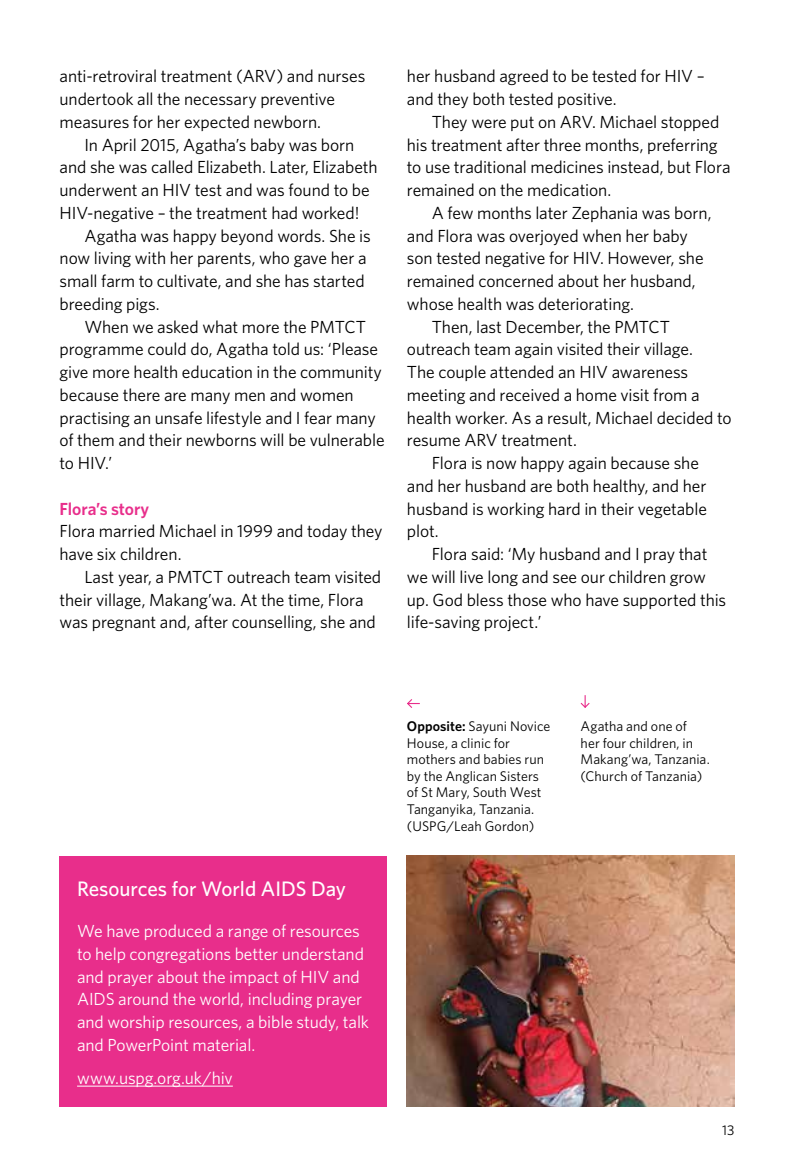
<style>
.page{position:relative;width:794px;height:1166px;background:#fff}
.page>*{position:absolute;margin:0;border:0;box-sizing:border-box;transform-origin:0 0}
.t1{font:500 21px "Whitney HTF";color:#fff}
.t2{font:17.5px/22.8px "Whitney HTF";letter-spacing:-.005em;color:#000}
.t3{font:17.5px/22.8px "Whitney HTF";letter-spacing:-.005em;color:#fff}
.t4{font:600 17.5px "Whitney HTF";letter-spacing:-.005em;color:#e82e8b}
.t5{font:14px/16.6px "Whitney HTF";letter-spacing:.005em;color:#000}
.s1{font-weight:600}
</style>
<div class="page">
<img style="left:407px;top:856px;width:327px;height:250px">
<div style="left:60px;top:856px;width:327px;height:250px;background:#e82e8b"></div>
<hr style="left:77px;top:1085px;width:156px;height:1px;background:#fff">
<svg style="left:407px;top:699px;width:13px;height:9px"></svg>
<svg style="left:580px;top:695px;width:10px;height:13px"></svg>
<p class="t2" style="left:60px;top:64px;width:307px">anti-retroviral treatment (ARV) and nurses undertook all the necessary preventive measures for her expected newborn.</p>
<p class="t2" style="left:60px;top:133px;width:319px;text-indent:25px">In April 2015, Agatha’s baby was born and she was called Elizabeth. Later, Elizabeth underwent an HIV test and was found to be HIV-negative – the treatment had worked!</p>
<p class="t2" style="left:60px;top:224px;width:313px;text-indent:25px">Agatha was happy beyond words. She is now living with her parents, who gave her a small farm to cultivate, and she has started breeding pigs.</p>
<p class="t2" style="left:60px;top:315px;width:326px;text-indent:25px">When we asked what more the PMTCT programme could do, Agatha told us: ‘Please give more health education in the community because there are many men and women practising an unsafe lifestyle and I fear many of them and their newborns will be vulnerable to HIV.’</p>
<p class="t4" style="left:60px;top:498px;width:91px">Flora’s story</p>
<p class="t2" style="left:60px;top:519px;width:324px">Flora married Michael in 1999 and today they have six children.</p>
<p class="t2" style="left:60px;top:565px;width:323px;text-indent:25px">Last year, a PMTCT outreach team visited their village, Makang’wa. At the time, Flora was pregnant and, after counselling, she and</p>
<p class="t2" style="left:407px;top:64px;width:299px">her husband agreed to be tested for HIV – and they both tested positive.</p>
<p class="t2" style="left:407px;top:110px;width:325px;text-indent:25px">They were put on ARV. Michael stopped his treatment after three months, preferring to use traditional medicines instead, but Flora remained on the medication.</p>
<p class="t2" style="left:432px;top:201px;width:281px">A few months later Zephania was born,</p>
<p class="t2" style="left:407px;top:224px;width:282px">and Flora was overjoyed when her baby</p>
<p class="t2" style="left:407px;top:246px;width:298px">son tested negative for HIV. However, she</p>
<p class="t2" style="left:407px;top:269px;width:290px">remained concerned about her husband,</p>
<p class="t2" style="left:407px;top:292px;width:228px">whose health was deteriorating.</p>
<p class="t2" style="left:432px;top:315px;width:240px">Then, last December, the PMTCT</p>
<p class="t2" style="left:407px;top:337px;width:287px">outreach team again visited their village.</p>
<p class="t2" style="left:407px;top:360px;width:283px">The couple attended an HIV awareness</p>
<p class="t2" style="left:407px;top:383px;width:294px">meeting and received a home visit from a</p>
<p class="t2" style="left:407px;top:406px;width:326px">health worker. As a result, Michael decided to</p>
<p class="t2" style="left:407px;top:428px;width:171px">resume ARV treatment.</p>
<p class="t2" style="left:432px;top:451px;width:269px">Flora is now happy again because she</p>
<p class="t2" style="left:407px;top:474px;width:301px">and her husband are both healthy, and her</p>
<p class="t2" style="left:407px;top:497px;width:301px">husband is working hard in their vegetable</p>
<p class="t2" style="left:407px;top:519px;width:33px">plot.</p>
<p class="t2" style="left:432px;top:542px;width:277px">Flora said: ‘My husband and I pray that</p>
<p class="t2" style="left:407px;top:565px;width:300px">we will live long and see our children grow</p>
<p class="t2" style="left:407px;top:588px;width:321px">up. God bless those who have supported this</p>
<p class="t2" style="left:407px;top:610px;width:136px">life-saving project.’</p>
<p class="t1" style="left:77px;top:876px;width:270px">Resources for World AIDS Day</p>
<p class="t3" style="left:77px;top:919px;width:293px">We have produced a range of resources to help congregations better understand and prayer about the impact of HIV and AIDS around the world, including prayer and worship resources, a bible study, talk and PowerPoint material.</p>
<p class="t3" style="left:77px;top:1065px;width:157px">www.uspg.org.uk/hiv</p>
<p class="t5" style="left:407px;top:717px;width:145px"><span class="s1">Opposite:</span> Sayuni Novice<br>House, a clinic for mothers and babies run by the Anglican Sisters of St Mary, South West<br>Tanganyika, Tanzania. (USPG/Leah Gordon)</p>
<p class="t5" style="left:580px;top:717px;width:131px">Agatha and one of<br>her four children, in<br>Makang’wa, Tanzania. (Church of Tanzania)</p>
<p class="t5" style="left:722px;top:1122px;width:14px">13</p>
</div>
